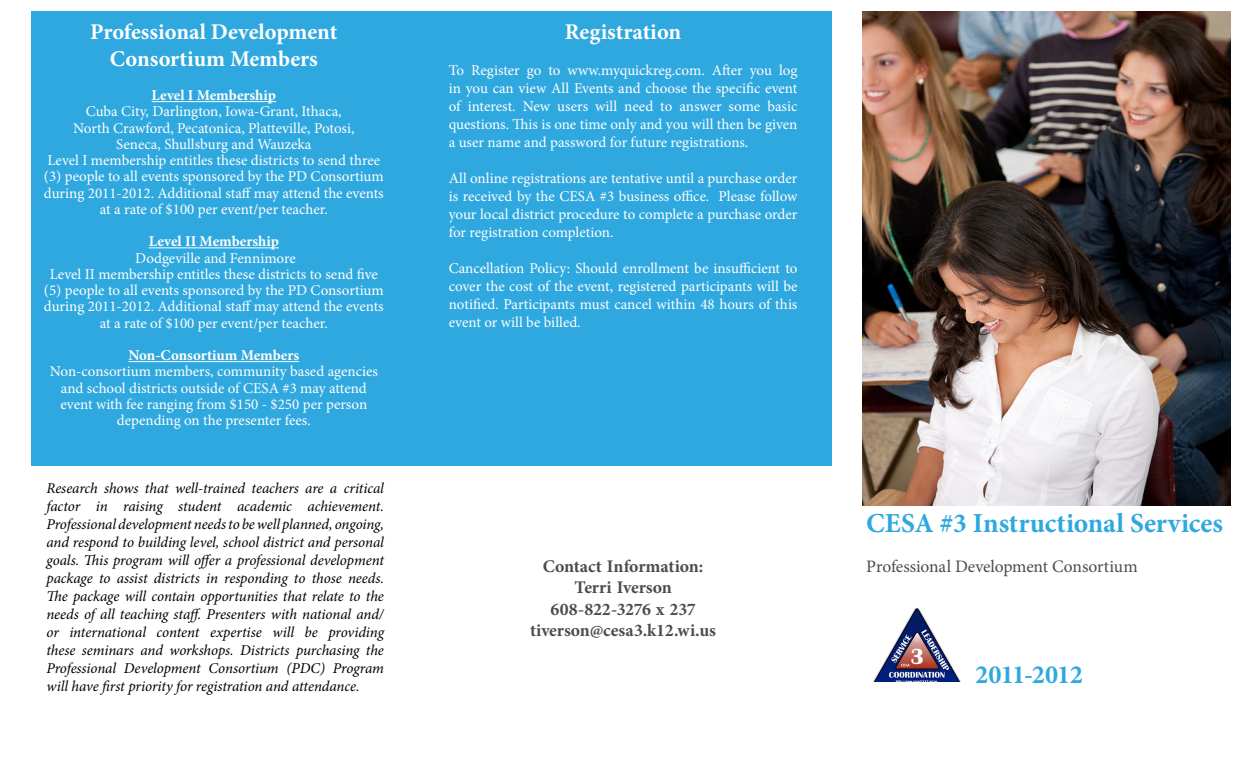
<style>
.page{position:relative;width:1260px;height:765px;background:#fff}
.page>*{position:absolute;margin:0;border:0;box-sizing:border-box;transform-origin:0 0}
.t1{font:700 27.5px "Minion Pro";color:#2fa8df}
.t2{font:700 26.25px "Minion Pro";letter-spacing:-.035em;color:#2fa8df}
.t3{font:700 22.5px "Minion Pro";letter-spacing:-.005em;color:#fff}
.t4{font:700 17.75px "Minion Pro";letter-spacing:-.005em;color:#4b4c4d}
.t5{font:17.5px "Minion Pro";letter-spacing:-.01em;color:#4b4c4d}
.t6{font:15px/18px "Minion Pro";color:#fff;text-align:center}
.Body_2{font:italic 15px/18px "Minion Pro";letter-spacing:-.01em;color:#000;text-align:justify}
.t7{font:700 15px "Minion Pro";letter-spacing:-.005em;color:#fff}
</style>
<div class="page">
<img style="left:863px;top:12px;width:368px;height:493px">
<div style="left:31px;top:12px;width:800px;height:454px;background:#2fa8df"></div>
<hr style="left:152px;top:101px;width:124px;height:1px;background:#fff">
<hr style="left:149px;top:247px;width:130px;height:1px;background:#fff">
<hr style="left:128px;top:361px;width:171px;height:1px;background:#fff">
<img style="left:873px;top:608px;width:88px;height:74px">
<p class="t3" style="left:90px;top:16px;width:249px">Professional Development</p>
<p class="t3" style="left:110px;top:43px;width:209px">Consortium Members</p>
<p class="t7" style="left:152px;top:85px;width:126px">Level I Membership</p>
<p class="t6" style="left:86px;top:103px;width:257px">Cuba City, Darlington, Iowa-Grant, Ithaca,</p>
<p class="t6" style="left:73px;top:119px;width:283px">North Crawford, Pecatonica, Platteville, Potosi,</p>
<p class="t6" style="left:116px;top:135px;width:197px">Seneca, Shullsburg and Wauzeka</p>
<p class="t6" style="left:44px;top:152px;width:342px;line-height:16.2px">Level I membership entitles these districts to send three (3) people to all events sponsored by the PD Consortium during 2011-2012. Additional staff may attend the events at a rate of $100 per event/per teacher.</p>
<p class="t7" style="left:149px;top:231px;width:132px">Level II Membership</p>
<p class="t6" style="left:135px;top:249px;width:162px">Dodgeville and Fennimore</p>
<p class="t6" style="left:44px;top:266px;width:342px;line-height:16.2px">Level II membership entitles these districts to send five (5) people to all events sponsored by the PD Consortium during 2011-2012. Additional staff may attend the events at a rate of $100 per event/per teacher.</p>
<p class="t7" style="left:128px;top:345px;width:172px">Non-Consortium Members</p>
<p class="t6" style="left:50px;top:364px;width:330px;line-height:16.2px">Non-consortium members, community based agencies and school districts outside of CESA #3 may attend event with fee ranging from $150 - $250 per person depending on the presenter fees.</p>
<p class="Body_2" style="left:46px;top:479px;width:339px">Research shows that well-trained teachers are a critical factor in raising student academic achievement.<br>Professional development needs to be well planned, ongoing, and respond to building level, school district and personal goals. This program will offer a professional development package to assist districts in responding to those needs.<br>The package will contain opportunities that relate to the needs of all teaching staff. Presenters with national and/ or international content expertise will be providing these seminars and workshops. Districts purchasing the Professional Development Consortium (PDC) Program will have first priority for registration and attendance.</p>
<p class="t3" style="left:565px;top:16px;width:118px">Registration</p>
<p class="t6" style="left:449px;top:61px;width:350px;text-align:justify">To Register go to www.myquickreg.com. After you log in you can view All Events and choose the specific event of interest. New users will need to answer some basic questions. This is one time only and you will then be given a user name and password for future registrations.</p>
<p class="t6" style="left:449px;top:169px;width:350px;text-align:justify">All online registrations are tentative until a purchase order is received by the CESA #3 business office. Please follow your local district procedure to complete a purchase order for registration completion.</p>
<p class="t6" style="left:449px;top:259px;width:350px;text-align:justify">Cancellation Policy: Should enrollment be insufficient to cover the cost of the event, registered participants will be notified. Participants must cancel within 48 hours of this event or will be billed.</p>
<p class="t4" style="left:543px;top:554px;width:162px">Contact Information:</p>
<p class="t4" style="left:574px;top:575px;width:99px">Terri Iverson</p>
<p class="t4" style="left:551px;top:596px;width:147px">608-822-3276 x 237</p>
<p class="t4" style="left:530px;top:618px;width:188px">tiverson@cesa3.k12.wi.us</p>
<p class="t1" style="left:866px;top:504px;width:358px">CESA #3 Instructional Services</p>
<p class="t5" style="left:866px;top:554px;width:273px">Professional Development Consortium</p>
<p class="t2" style="left:975px;top:657px;width:109px">2011-2012</p>
</div>
